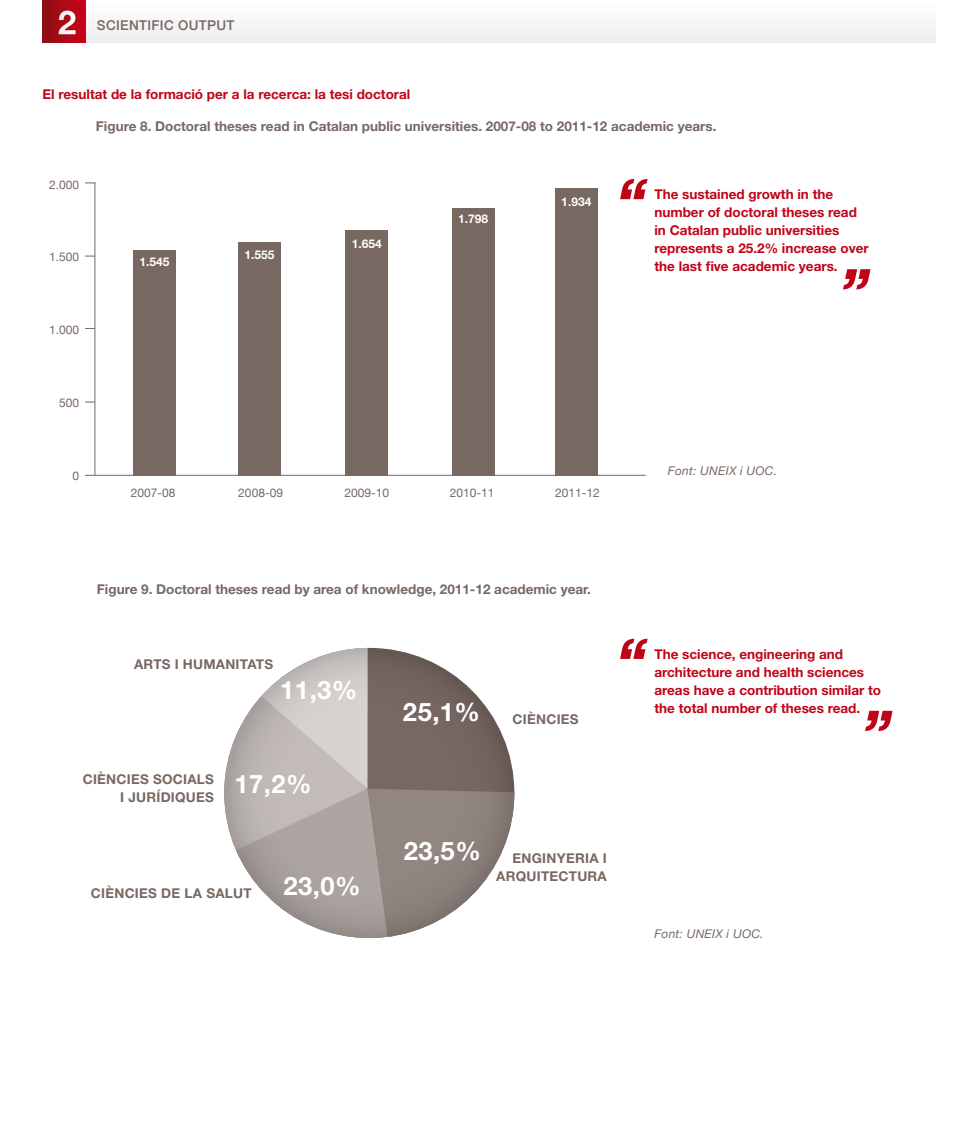
<style>
.page{position:relative;width:978px;height:1127px;background:#fff}
.page>*{position:absolute;margin:0;border:0;box-sizing:border-box;transform-origin:0 0}
.t1{font:700 25.5px "Helvetica Neue";letter-spacing:.02em;color:#fff}
.t2{font:700 13.5px/18px "Helvetica Neue";color:#c00418}
.t3{font:700 13.5px "Helvetica Neue";color:#776862}
.t4{font:700 13.5px/18px "Helvetica Neue";letter-spacing:.02em;color:#776862;text-align:right}
.t5{font:500 13.5px "Helvetica Neue";letter-spacing:.025em;color:#776862}
.t6{font:12px "Helvetica Neue";color:#776862}
.t7{font:italic 12px "Helvetica Neue";letter-spacing:.02em;color:#776862}
.t8{font:700 12px "Helvetica Neue";color:#fff}
</style>
<div class="page">
<div style="left:43px;top:0;width:892px;height:43px;background:#f6f6f6"></div>
<svg style="left:224px;top:648px;width:290px;height:290px"></svg>
<svg style="left:224px;top:648px;width:290px;height:290px;background:#9c928e"></svg>
<svg style="left:43px;top:0;width:42px;height:43px"></svg>
<svg style="left:59px;top:11px;width:17px;height:23px"></svg>
<hr style="left:95px;top:183px;width:1px;height:292px;background:#776862">
<hr style="left:85px;top:475px;width:561px;height:1px;background:#776862">
<div style="left:346px;top:231px;width:42px;height:245px;background:#776862"></div>
<div style="left:133px;top:250px;width:43px;height:226px;background:#776862"></div>
<div style="left:452px;top:208px;width:43px;height:268px;background:#776862"></div>
<div style="left:555px;top:189px;width:43px;height:287px;background:#776862"></div>
<div style="left:238px;top:243px;width:43px;height:233px;background:#776862"></div>
<svg style="left:620px;top:179px;width:28px;height:20px"></svg>
<svg style="left:620px;top:639px;width:28px;height:20px"></svg>
<svg style="left:843px;top:269px;width:27px;height:20px"></svg>
<svg style="left:865px;top:711px;width:28px;height:20px"></svg>
<p class="t5" style="left:97px;top:14px;width:139px">SCIENTIFIC OUTPUT</p>
<p class="t2" style="left:43px;top:85px;width:369px">El resultat de la formació per a la recerca: la tesi doctoral</p>
<p class="t3" style="left:96px;top:118px;width:622px">Figure 8. Doctoral theses read in Catalan public universities. 2007-08 to 2011-12 academic years.</p>
<p class="t6" style="left:49px;top:176px;width:32px">2.000</p>
<p class="t6" style="left:49px;top:248px;width:32px">1.500</p>
<p class="t8" style="left:139px;top:254px;width:32px">1.545</p>
<p class="t8" style="left:245px;top:248px;width:32px">1.555</p>
<p class="t8" style="left:352px;top:236px;width:32px">1.654</p>
<p class="t8" style="left:458px;top:211px;width:32px">1.798</p>
<p class="t8" style="left:561px;top:194px;width:32px">1.934</p>
<p class="t2" style="left:654px;top:185px;width:216px">The sustained growth in the number of doctoral theses read in Catalan public universities represents a 25.2% increase over the last five academic years.</p>
<p class="t6" style="left:49px;top:321px;width:32px">1.000</p>
<p class="t6" style="left:59px;top:394px;width:22px">500</p>
<p class="t6" style="left:73px;top:467px;width:8px">0</p>
<p class="t6" style="left:131px;top:484px;width:46px">2007-08</p>
<p class="t6" style="left:238px;top:484px;width:46px">2008-09</p>
<p class="t6" style="left:345px;top:484px;width:46px">2009-10</p>
<p class="t6" style="left:450px;top:484px;width:46px">2010-11</p>
<p class="t6" style="left:555px;top:484px;width:46px">2011-12</p>
<p class="t7" style="left:668px;top:462px;width:111px">Font: UNEIX i UOC.</p>
<p class="t3" style="left:97px;top:581px;width:496px">Figure 9. Doctoral theses read by area of knowledge, 2011-12 academic year.</p>
<p class="t4" style="left:134px;top:655px;width:141px">ARTS I HUMANITATS</p>
<h1 class="t1" style="left:280px;top:674px;width:79px">11,3%</h1>
<h1 class="t1" style="left:403px;top:696px;width:79px">25,1%</h1>
<p class="t4" style="left:513px;top:710px;width:68px">CIÈNCIES</p>
<p class="t2" style="left:654px;top:645px;width:228px">The science, engineering and architecture and health sciences areas have a contribution similar to the total number of theses read.</p>
<p class="t4" style="left:83px;top:769px;width:133px">CIÈNCIES SOCIALS<br>I JURÍDIQUES</p>
<h1 class="t1" style="left:234px;top:768px;width:79px">17,2%</h1>
<p class="t4" style="left:91px;top:884px;width:162px">CIÈNCIES DE LA SALUT</p>
<h1 class="t1" style="left:283px;top:870px;width:79px">23,0%</h1>
<h1 class="t1" style="left:404px;top:835px;width:79px">23,5%</h1>
<p class="t4" style="left:496px;top:849px;width:112px">ENGINYERIA I<br>ARQUITECTURA</p>
<p class="t7" style="left:654px;top:925px;width:111px">Font: UNEIX i UOC.</p>
</div>
